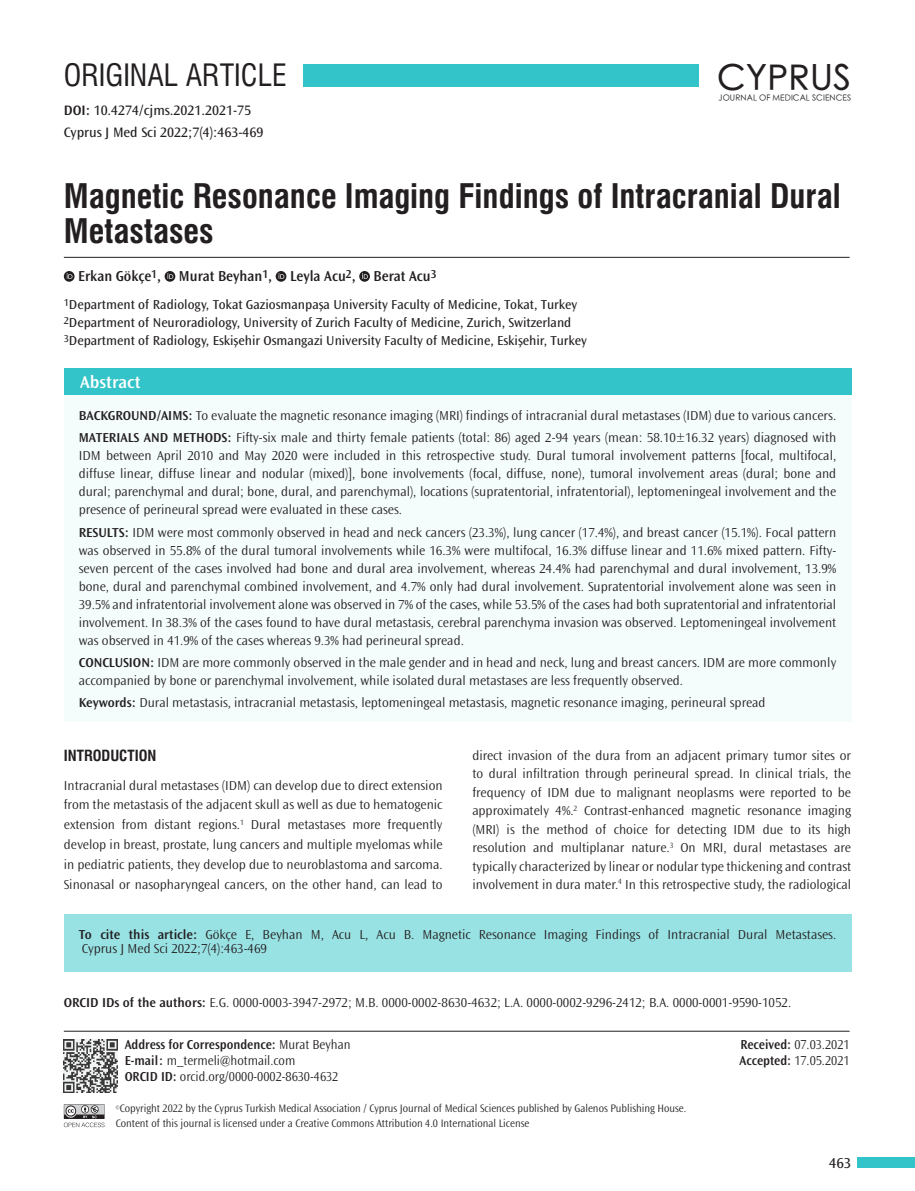
<style>
.page{position:relative;width:915px;height:1191px;background:#fff}
.page>*{position:absolute;margin:0;border:0;box-sizing:border-box;transform-origin:0 0}
.t1{font:500 35.1px "ST Heiti SC";letter-spacing:.01em;color:#231f20}
.BASLIK{font:33px/34.5px "Swiss Condensed Bold Tr";color:#231f20}
.TARZ{font:30px "Swiss Condensed Tr";color:#231f20}
.t2{font:600 18px "Ocean Sans Std";color:#fff}
.YAZARLAR{font:600 15px "Ocean Sans Std";color:#231f20;scale:.96 1}
.ARA_BASLIK{font:15px "Swiss Condensed Bold Tr";color:#231f20}
.t3{font:15px "Ocean Sans Std";color:#231f20}
.KISA_AD{font:14.25px "Ocean Sans Std";color:#231f20}
.DOI{font:14.25px "Ocean Sans Std";color:#231f20}
.OZET{font:300 13.5px/18px "Ocean Sans Std";color:#231f20;text-align:justify}
.YAZI{font:300 13.5px/18.5px "Ocean Sans Std";color:#231f20;text-align:justify}
.KURUM{font:13.5px "Ocean Sans Std";color:#231f20}
.CİTE_AS{font:300 13.5px/13.5px "Ocean Sans Std";color:#231f20}
.ORCID{font:300 13.5px "Ocean Sans Std";color:#231f20}
.OZET-2{font:300 13.5px "Ocean Sans Std";color:#231f20;scale:.95 1}
.t4{font:600 13.5px "Ocean Sans Std";color:#231f20;scale:.95 1}
.t5{font:300 11.25px/15px "Ocean Sans Std";color:#231f20;scale:.95 1}
.t6{font:300 8.25px "ST Heiti SC";letter-spacing:.01em;color:#231f20}
.t7{font:300 4.8px "Ocean Sans Std";color:#231f20;scale:.95 1}
.s1{font-weight:600}
.s2{font-weight:300}
</style>
<div class="page">
<svg style="left:64px;top:1104px;width:40px;height:23px"></svg>
<div style="left:857px;top:1157px;width:57px;height:11px;background:#33c4c9"></div>
<img style="left:64px;top:1039px;width:53px;height:53px">
<svg style="left:64px;top:271px;width:10px;height:11px"></svg>
<svg style="left:67px;top:273px;width:5px;height:6px"></svg>
<svg style="left:164px;top:271px;width:11px;height:11px"></svg>
<svg style="left:167px;top:273px;width:6px;height:6px"></svg>
<svg style="left:275px;top:271px;width:11px;height:11px"></svg>
<svg style="left:278px;top:273px;width:6px;height:6px"></svg>
<div style="left:359px;top:271px;width:11px;height:11px;background:#231f20;border-radius:50%"></div>
<svg style="left:362px;top:273px;width:6px;height:6px"></svg>
<hr style="left:64px;top:257px;width:785px;height:1px;background:#231f20">
<div style="left:64px;top:367px;width:786px;height:28px;background:#33c4c9"></div>
<hr style="left:64px;top:1030px;width:785px;height:1px;background:#231f20">
<div style="left:64px;top:395px;width:786px;height:327px;background:#f5fcfc"></div>
<div style="left:64px;top:914px;width:786px;height:58px;background:#99e2e4"></div>
<div style="left:303px;top:64px;width:396px;height:22px;background:#33c4c9"></div>
<p class="TARZ" style="left:64px;top:57px;width:224px">ORIGINAL ARTICLE</p>
<p class="DOI" style="left:64px;top:102px;width:189px"><span class="s1">DOI:</span> 10.4274/cjms.2021.2021-75</p>
<p class="KISA_AD" style="left:64px;top:124px;width:201px">Cyprus J Med Sci 2022;7(4):463-469</p>
<p class="t1" style="left:717px;top:60px;width:135px">CYPRUS</p>
<p class="t6" style="left:718px;top:91px;width:134px">JOURNAL OF MEDICAL SCIENCES</p>
<p class="BASLIK" style="left:64px;top:179px;width:778px">Magnetic Resonance Imaging Findings of Intracranial Dural<br>Metastases</p>
<p class="YAZARLAR" style="left:78px;top:267px;width:374px">Erkan Gökçe<sup>1</sup>, Murat Beyhan<sup>1</sup>, Leyla Acu<sup>2</sup>, Berat Acu<sup>3</sup></p>
<p class="KURUM" style="left:64px;top:296px;width:515px"><sup>1</sup>Department of Radiology, Tokat Gaziosmanpaşa University Faculty of Medicine, Tokat, Turkey</p>
<p class="KURUM" style="left:64px;top:314px;width:509px"><sup>2</sup>Department of Neuroradiology, University of Zurich Faculty of Medicine, Zurich, Switzerland</p>
<p class="KURUM" style="left:64px;top:332px;width:524px"><sup>3</sup>Department of Radiology, Eskişehir Osmangazi University Faculty of Medicine, Eskişehir, Turkey</p>
<p class="t2" style="left:80px;top:372px;width:62px">Abstract</p>
<p class="OZET" style="left:79px;top:407px;width:758px"><span class="s1">BACKGROUND/AIMS:</span> To evaluate the magnetic resonance imaging (MRI) findings of intracranial dural metastases (IDM) due to various cancers.</p>
<p class="OZET" style="left:79px;top:429px;width:758px"><span class="s1">MATERIALS AND METHODS:</span> Fifty-six male and thirty female patients (total: 86) aged 2-94 years (mean: 58.10±16.32 years) diagnosed with IDM between April 2010 and May 2020 were included in this retrospective study. Dural tumoral involvement patterns [focal, multifocal, diffuse linear, diffuse linear and nodular (mixed)], bone involvements (focal, diffuse, none), tumoral involvement areas (dural; bone and dural; parenchymal and dural; bone, dural, and parenchymal), locations (supratentorial, infratentorial), leptomeningeal involvement and the presence of perineural spread were evaluated in these cases.</p>
<p class="OZET" style="left:79px;top:523px;width:758px"><span class="s1">RESULTS:</span> IDM were most commonly observed in head and neck cancers (23.3%), lung cancer (17.4%), and breast cancer (15.1%). Focal pattern was observed in 55.8% of the dural tumoral involvements while 16.3% were multifocal, 16.3% diffuse linear and 11.6% mixed pattern. Fifty&shy;seven percent of the cases involved had bone and dural area involvement, whereas 24.4% had parenchymal and dural involvement, 13.9% bone, dural and parenchymal combined involvement, and 4.7% only had dural involvement. Supratentorial involvement alone was seen in 39.5% and infratentorial involvement alone was observed in 7% of the cases, while 53.5% of the cases had both supratentorial and infratentorial involvement. In 38.3% of the cases found to have dural metastasis, cerebral parenchyma invasion was observed. Leptomeningeal involvement was observed in 41.9% of the cases whereas 9.3% had perineural spread.</p>
<p class="OZET" style="left:79px;top:653px;width:758px"><span class="s1">CONCLUSION:</span> IDM are more commonly observed in the male gender and in head and neck, lung and breast cancers. IDM are more commonly accompanied by bone or parenchymal involvement, while isolated dural metastases are less frequently observed.</p>
<p class="OZET" style="left:79px;top:694px;width:688px"><span class="s1">Keywords:</span> Dural metastasis, intracranial metastasis, leptomeningeal metastasis, magnetic resonance imaging, perineural spread</p>
<p class="ARA_BASLIK" style="left:64px;top:747px;width:94px">INTRODUCTION</p>
<p class="YAZI" style="left:64px;top:775px;width:380px;line-height:19.8px">Intracranial dural metastases (IDM) can develop due to direct extension from the metastasis of the adjacent skull as well as due to hematogenic extension from distant regions.<sup>1</sup> Dural metastases more frequently develop in breast, prostate, lung cancers and multiple myelomas while in pediatric patients, they develop due to neuroblastoma and sarcoma.<br>Sinonasal or nasopharyngeal cancers, on the other hand, can lead to</p>
<p class="YAZI" style="left:472px;top:746px;width:380px">direct invasion of the dura from an adjacent primary tumor sites or to dural infiltration through perineural spread. In clinical trials, the frequency of IDM due to malignant neoplasms were reported to be approximately 4%.<sup>2</sup> Contrast-enhanced magnetic resonance imaging (MRI) is the method of choice for detecting IDM due to its high resolution and multiplanar nature.<sup>3</sup> On MRI, dural metastases are typically characterized by linear or nodular type thickening and contrast involvement in dura mater.<sup>4</sup> In this retrospective study, the radiological</p>
<p class="CİTE_AS" style="left:79px;top:928px;width:758px"><span class="s1">To cite this article:</span> Gökçe E, Beyhan M, Acu L, Acu B. Magnetic Resonance Imaging Findings of Intracranial Dural Metastases.<br>Cyprus J Med Sci 2022;7(4):463-469</p>
<p class="ORCID" style="left:64px;top:995px;width:728px"><span class="s1">ORCID IDs of the authors:</span> E.G. 0000-0003-3947-2972; M.B. 0000-0002-8630-4632; L.A. 0000-0002-9296-2412; B.A. 0000-0001-9590-1052.</p>
<p class="t4" style="left:125px;top:1037px;width:239px">Address for Correspondence: <span class="s2">Murat Beyhan</span></p>
<p class="OZET-2" style="left:125px;top:1053px;width:181px"><span class="s1">E-mail:</span> m_termeli@hotmail.com</p>
<p class="OZET-2" style="left:125px;top:1069px;width:226px"><span class="s1">ORCID ID:</span> orcid.org/0000-0002-8630-4632</p>
<p class="t5" style="left:116px;top:1101px;width:602px;text-indent:4px">Copyright 2022 by the Cyprus Turkish Medical Association / Cyprus Journal of Medical Sciences published by Galenos Publishing House.<br>Content of this journal is licensed under a Creative Commons Attribution 4.0 International License</p>
<p class="t7" style="left:116px;top:1105px;width:6px">©</p>
<p class="OZET-2" style="left:740px;top:1037px;width:116px"><span class="s1">Received:</span> 07.03.2021</p>
<p class="OZET-2" style="left:739px;top:1053px;width:117px"><span class="s1">Accepted:</span> 17.05.2021</p>
<p class="t3" style="left:828px;top:1154px;width:24px">463</p>
</div>
